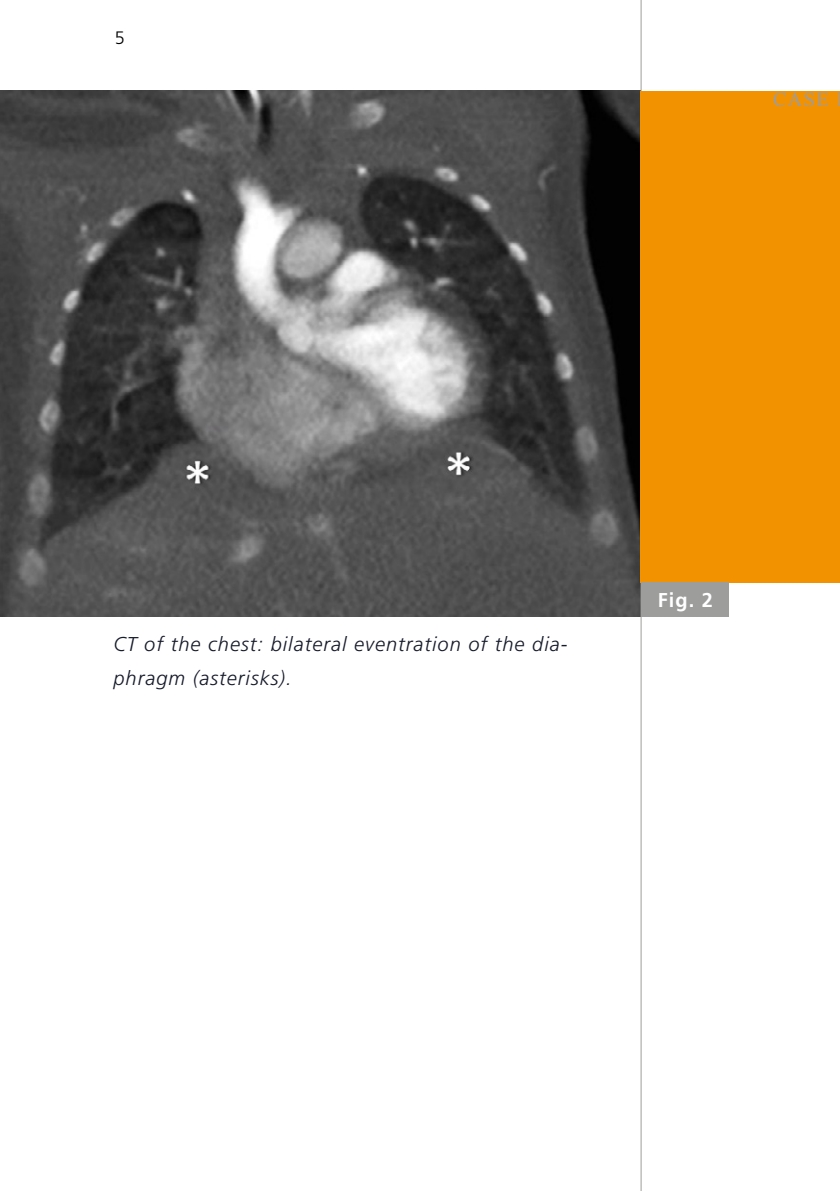
<style>
.page{position:relative;width:840px;height:1191px;background:#fff}
.page>*{position:absolute;margin:0;border:0;box-sizing:border-box;transform-origin:0 0}
.t1{font:italic 300 20px/34px "Frutiger LT Std";letter-spacing:.05em;color:#161b2b}
.t2{font:700 20px "Frutiger LT Std";color:#fff}
.t3{font:20px "Times New Roman";color:#9d9d9c}
.t4{font:300 18px "Frutiger LT Std";color:#000}
</style>
<div class="page">
<img style="left:1px;top:91px;width:639px;height:525px">
<hr style="left:640px;top:0;width:1px;height:1191px;background:#9d9d9c">
<div style="left:640px;top:91px;width:199px;height:491px;background:#f39200"></div>
<div style="left:640px;top:582px;width:87px;height:34px;background:#9d9d9c"></div>
<img style="left:0;top:91px;width:1px;height:593px">
<p class="t4" style="left:115px;top:31px;width:12px">5</p>
<p class="t3" style="left:772px;top:92px;width:57px">CASE</p>
<p class="t1" style="left:113px;top:628px;width:455px">CT of the chest: bilateral eventration of the dia&shy;phragm (asterisks).</p>
<p class="t2" style="left:657px;top:592px;width:57px">Fig. 2</p>
</div>
